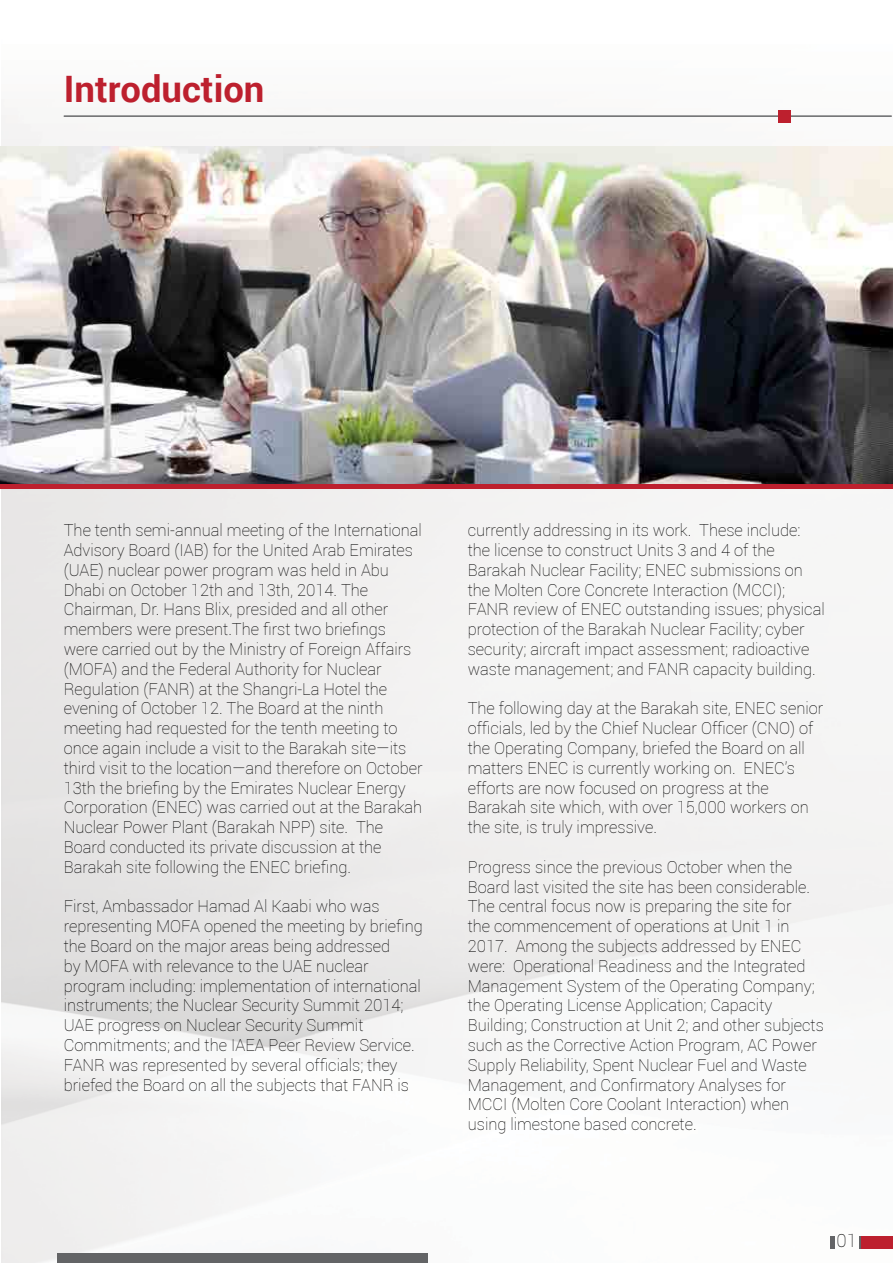
<style>
.page{position:relative;width:893px;height:1263px;background:#fff}
.page>*{position:absolute;margin:0;border:0;box-sizing:border-box;transform-origin:0 0}
.t1{font:700 36.45px "Roboto";color:#bd202e}
.t2{font:100 18px "Roboto";color:#000}
.t3{font:100 16.5px/19.8px "Roboto";color:#000}
</style>
<div class="page">
<img style="left:1px;top:110px;width:892px;height:1152px">
<div style="left:57px;top:1254px;width:371px;height:9px;background:#636466"></div>
<div style="left:859px;top:1236px;width:34px;height:13px;background:#bd202e"></div>
<svg style="left:859px;top:1236px;width:1px;height:13px"></svg>
<hr style="left:830px;top:1236px;width:4px;height:13px;background:#636466">
<hr style="left:64px;top:116px;width:828px;height:1px;background:#636466">
<div style="left:779px;top:110px;width:12px;height:12px;background:#bd202e"></div>
<img style="left:0;top:147px;width:893px;height:337px">
<hr style="left:0;top:484px;width:893px;height:4px;background:#bd202e">
<h1 class="t1" style="left:64px;top:63px;width:202px">Introduction</h1>
<p class="t3" style="left:64px;top:520px;width:360px">The tenth semi-annual meeting of the International Advisory Board (IAB) for the United Arab Emirates (UAE) nuclear power program was held in Abu Dhabi on October 12th and 13th, 2014. The Chairman, Dr. Hans Blix, presided and all other members were present.The first two briefings were carried out by the Ministry of Foreign Affairs (MOFA) and the Federal Authority for Nuclear Regulation (FANR) at the Shangri-La Hotel the evening of October 12. The Board at the ninth meeting had requested for the tenth meeting to once again include a visit to the Barakah site—its third visit to the location—and therefore on October 13th the briefing by the Emirates Nuclear Energy Corporation (ENEC) was carried out at the Barakah Nuclear Power Plant (Barakah NPP) site. The Board conducted its private discussion at the Barakah site following the ENEC briefing.</p>
<p class="t3" style="left:64px;top:896px;width:360px">First, Ambassador Hamad Al Kaabi who was representing MOFA opened the meeting by briefing the Board on the major areas being addressed<br>by MOFA with relevance to the UAE nuclear program including: implementation of international instruments; the Nuclear Security Summit 2014; UAE progress on Nuclear Security Summit Commitments; and the IAEA Peer Review Service.<br>FANR was represented by several officials; they briefed the Board on all the subjects that FANR is</p>
<p class="t3" style="left:468px;top:520px;width:358px">currently addressing in its work. These include: the license to construct Units 3 and 4 of the Barakah Nuclear Facility; ENEC submissions on the Molten Core Concrete Interaction (MCCI); FANR review of ENEC outstanding issues; physical protection of the Barakah Nuclear Facility; cyber security; aircraft impact assessment; radioactive waste management; and FANR capacity building.</p>
<p class="t3" style="left:468px;top:698px;width:357px">The following day at the Barakah site, ENEC senior officials, led by the Chief Nuclear Officer (CNO) of the Operating Company, briefed the Board on all matters ENEC is currently working on. ENEC’s efforts are now focused on progress at the Barakah site which, with over 15,000 workers on the site, is truly impressive.</p>
<p class="t3" style="left:468px;top:856px;width:358px">Progress since the previous October when the Board last visited the site has been considerable.<br>The central focus now is preparing the site for<br>the commencement of operations at Unit 1 in 2017. Among the subjects addressed by ENEC were: Operational Readiness and the Integrated Management System of the Operating Company; the Operating License Application; Capacity Building; Construction at Unit 2; and other subjects such as the Corrective Action Program, AC Power Supply Reliability, Spent Nuclear Fuel and Waste Management, and Confirmatory Analyses for MCCI (Molten Core Coolant Interaction) when using limestone based concrete.</p>
<p class="t2" style="left:837px;top:1228px;width:22px">01</p>
</div>
